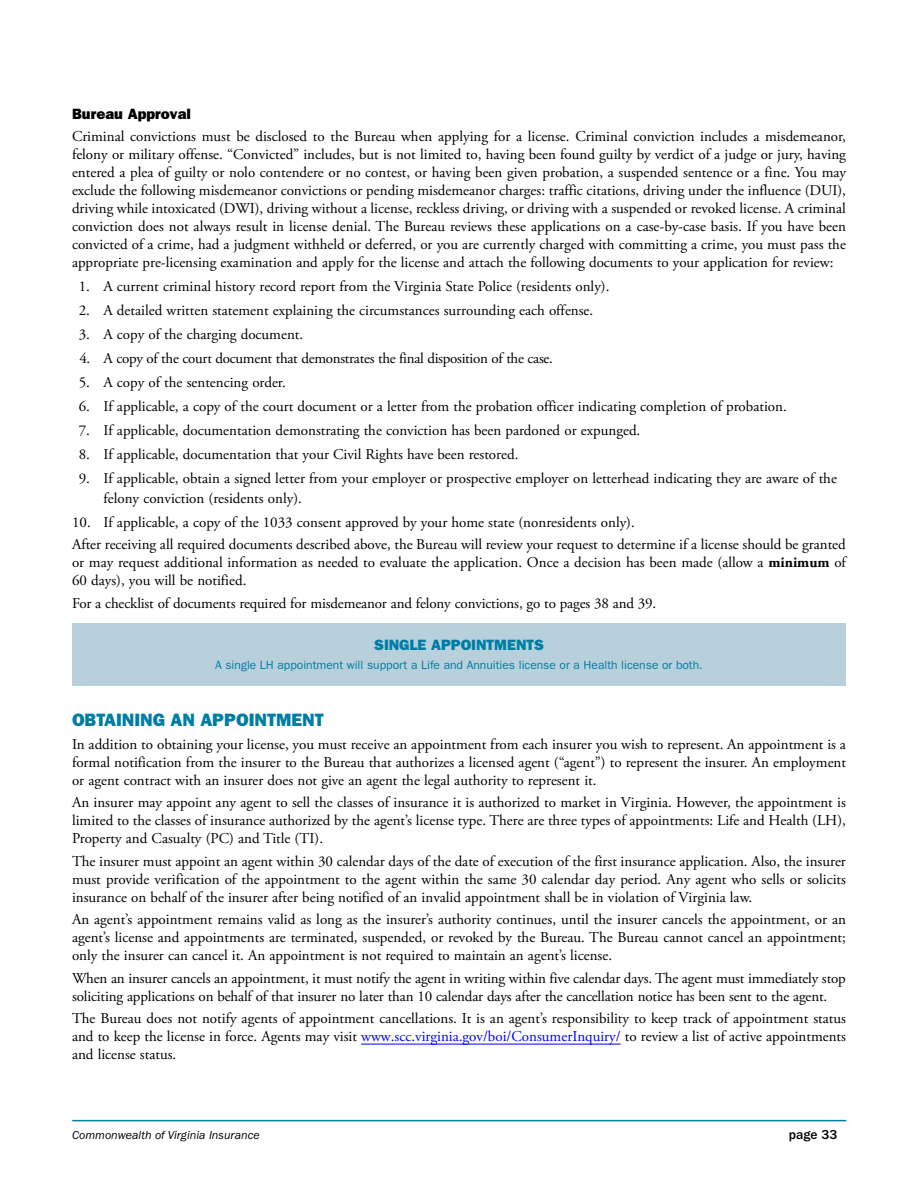
<style>
.page{position:relative;width:918px;height:1188px;background:#fff}
.page>*{position:absolute;margin:0;border:0;box-sizing:border-box;transform-origin:0 0}
.t1{font:18px "ITC Franklin Gothic Std Hvy";color:#007da4}
.t2{font:15px/18px "Adobe Garamond Pro";color:#000;text-align:justify}
.t3{font:15px "Adobe Garamond Pro";letter-spacing:-.02em;color:#000}
.t4{font:15px "ITC Franklin Gothic Std Hvy";color:#007da4}
.t5{font:15px "ITC Franklin Gothic Std Hvy";color:#000}
.t6{font:500 13.5px "ITC Franklin Gothic Std";color:#000}
.t7{font:12px "ITC Franklin Gothic Std";color:#007da4}
.t8{font:italic 12px "ITC Franklin Gothic Std";color:#000}
.s1{font-weight:700}
.s2{color:#00f}
</style>
<div class="page">
<hr style="left:72px;top:1120px;width:774px;height:1px;background:#007da4">
<hr style="left:361px;top:1044px;width:260px;height:1px;background:#00f">
<div style="left:72px;top:623px;width:774px;height:63px;background:#b8d0db"></div>
<p class="t5" style="left:72px;top:105px;width:120px">Bureau Approval</p>
<p class="t2" style="left:72px;top:128px;width:776px">Criminal convictions must be disclosed to the Bureau when applying for a license. Criminal conviction includes a misdemeanor, felony or military offense. “Convicted” includes, but is not limited to, having been found guilty by verdict of a judge or jury, having entered a plea of guilty or nolo contendere or no contest, or having been given probation, a suspended sentence or a fine. You may exclude the following misdemeanor convictions or pending misdemeanor charges: traffic citations, driving under the influence (DUI), driving while intoxicated (DWI), driving without a license, reckless driving, or driving with a suspended or revoked license. A criminal conviction does not always result in license denial. The Bureau reviews these applications on a case-by-case basis. If you have been convicted of a crime, had a judgment withheld or deferred, or you are currently charged with committing a crime, you must pass the appropriate pre-licensing examination and apply for the license and attach the following documents to your application for review:</p>
<p class="t2" style="left:79px;top:278px;width:532px">1. A current criminal history record report from the Virginia State Police (residents only).</p>
<p class="t2" style="left:79px;top:302px;width:516px">2. A detailed written statement explaining the circumstances surrounding each offense.</p>
<p class="t2" style="left:79px;top:326px;width:226px">3. A copy of the charging document.</p>
<p class="t3" style="left:79px;top:349px;width:475px">4. A copy of the court document that demonstrates the final disposition of the case.</p>
<p class="t2" style="left:79px;top:374px;width:209px">5. A copy of the sentencing order.</p>
<p class="t2" style="left:79px;top:398px;width:710px">6. If applicable, a copy of the court document or a letter from the probation officer indicating completion of probation.</p>
<p class="t2" style="left:79px;top:422px;width:563px">7. If applicable, documentation demonstrating the conviction has been pardoned or expunged.</p>
<p class="t2" style="left:79px;top:446px;width:441px">8. If applicable, documentation that your Civil Rights have been restored.</p>
<p class="t2" style="left:104px;top:469px;width:735px;line-height:19.5px;text-indent:-25px">9. If applicable, obtain a signed letter from your employer or prospective employer on letterhead indicating they are aware of the felony conviction (residents only).</p>
<p class="t2" style="left:72px;top:511px;width:775px;line-height:22.5px">10. If applicable, a copy of the 1033 consent approved by your home state (nonresidents only).<br>After receiving all required documents described above, the Bureau will review your request to determine if a license should be granted</p>
<p class="t2" style="left:72px;top:554px;width:776px">or may request additional information as needed to evaluate the application. Once a decision has been made (allow a <span class="s1">minimum</span> of<br>60 days), you will be notified.</p>
<p class="t2" style="left:72px;top:594px;width:586px">For a checklist of documents required for misdemeanor and felony convictions, go to pages 38 and 39.</p>
<p class="t4" style="left:374px;top:636px;width:171px">SINGLE APPOINTMENTS</p>
<p class="t7" style="left:215px;top:658px;width:489px">A single LH appointment will support a Life and Annuities license or a Health license or both.</p>
<p class="t1" style="left:72px;top:709px;width:253px">OBTAINING AN APPOINTMENT</p>
<p class="t2" style="left:72px;top:735px;width:776px">In addition to obtaining your license, you must receive an appointment from each insurer you wish to represent. An appointment is a formal notification from the insurer to the Bureau that authorizes a licensed agent (“agent”) to represent the insurer. An employment or agent contract with an insurer does not give an agent the legal authority to represent it.</p>
<p class="t2" style="left:72px;top:794px;width:775px">An insurer may appoint any agent to sell the classes of insurance it is authorized to market in Virginia. However, the appointment is limited to the classes of insurance authorized by the agent’s license type. There are three types of appointments: Life and Health (LH), Property and Casualty (PC) and Title (TI).</p>
<p class="t2" style="left:72px;top:852px;width:776px">The insurer must appoint an agent within 30 calendar days of the date of execution of the first insurance application. Also, the insurer must provide verification of the appointment to the agent within the same 30 calendar day period. Any agent who sells or solicits insurance on behalf of the insurer after being notified of an invalid appointment shall be in violation of Virginia law.</p>
<p class="t2" style="left:72px;top:911px;width:776px">An agent’s appointment remains valid as long as the insurer’s authority continues, until the insurer cancels the appointment, or an agent’s license and appointments are terminated, suspended, or revoked by the Bureau. The Bureau cannot cancel an appointment; only the insurer can cancel it. An appointment is not required to maintain an agent’s license.</p>
<p class="t2" style="left:72px;top:969px;width:775px">When an insurer cancels an appointment, it must notify the agent in writing within five calendar days. The agent must immediately stop soliciting applications on behalf of that insurer no later than 10 calendar days after the cancellation notice has been sent to the agent.</p>
<p class="t2" style="left:72px;top:1010px;width:776px">The Bureau does not notify agents of appointment cancellations. It is an agent’s responsibility to keep track of appointment status and to keep the license in force. Agents may visit <span class="s2">www.scc.virginia.gov/boi/ConsumerInquiry/</span> to review a list of active appointments and license status.</p>
<p class="t8" style="left:72px;top:1129px;width:189px">Commonwealth of Virginia Insurance</p>
<p class="t6" style="left:789px;top:1127px;width:50px">page 33</p>
</div>
